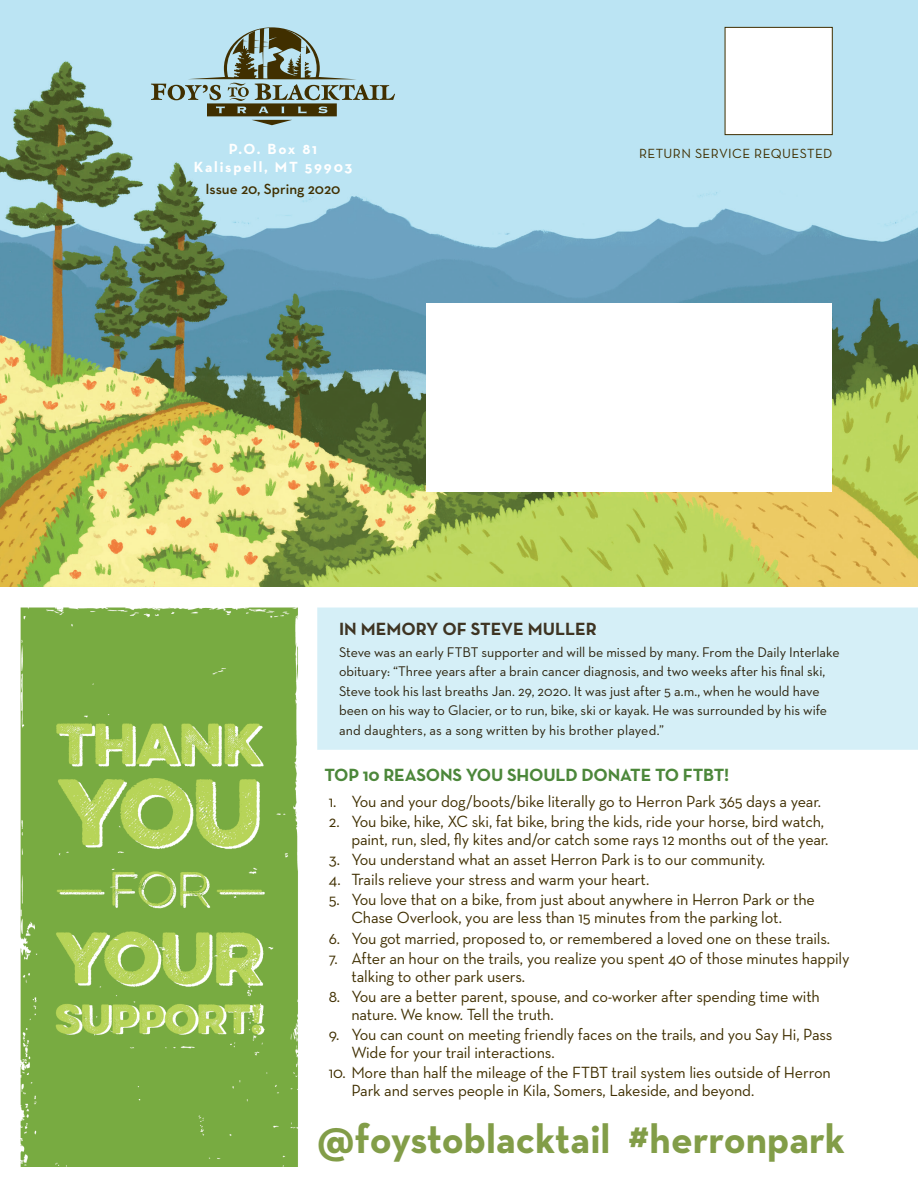
<style>
.page{position:relative;width:918px;height:1188px;background:#fff}
.page>*{position:absolute;margin:0;border:0;box-sizing:border-box;transform-origin:0 0}
.bodycopy{font:700 41.25px "Neutra Text";color:#829d48}
.t1{font:700 18px "Neutra Text";letter-spacing:-.01em;color:#4c873a}
.t2{font:700 18px "Neutra Text";color:#3e3423}
.t3{font:16.5px/18px "Neutra Text";letter-spacing:-.01em;color:#402f00}
.t4{font:700 15px "Neutra Text";letter-spacing:.12em;color:#fff}
.captions{font:600 15px "Neutra Text";color:#402f00}
.bodycopy-2{font:14.25px/19.5px "Neutra Text";color:#2c230e}
.t5{font:13.5px "Neutra Text";letter-spacing:.03em;color:#402f00}
</style>
<div class="page">
<img style="left:0;top:0;width:918px;height:587px">
<div style="left:427px;top:303px;width:405px;height:189px;background:#fff"></div>
<div style="left:317px;top:608px;width:601px;height:142px;background:#d5eff7"></div>
<div style="left:725px;top:27px;width:108px;height:108px;background:#fff;border:1px solid #402f00"></div>
<svg style="left:151px;top:27px;width:244px;height:98px;background:#9eb9ba"></svg>
<img style="left:20px;top:607px;width:278px;height:560px">
<p class="t4" style="left:229px;top:139px;width:90px">P.O. Box 81</p>
<p class="t4" style="left:194px;top:157px;width:160px">Kalispell, MT 59903</p>
<p class="captions" style="left:206px;top:179px;width:136px">Issue 20, Spring 2020</p>
<p class="t5" style="left:639px;top:145px;width:195px">RETURN SERVICE REQUESTED</p>
<p class="t2" style="left:339px;top:618px;width:260px">IN MEMORY OF STEVE MULLER</p>
<p class="bodycopy-2" style="left:339px;top:642px;width:502px">Steve was an early FTBT supporter and will be missed by many. From the Daily Interlake obituary: “Three years after a brain cancer diagnosis, and two weeks after his final ski, Steve took his last breaths Jan. 29, 2020. It was just after 5 a.m., when he would have been on his way to Glacier, or to run, bike, ski or kayak. He was surrounded by his wife and daughters, as a song written by his brother played.”</p>
<p class="t1" style="left:324px;top:763px;width:406px">TOP 10 REASONS YOU SHOULD DONATE TO FTBT!</p>
<p class="t3" style="left:329px;top:792px;width:494px">1. You and your dog/boots/bike literally go to Herron Park 365 days a year.</p>
<p class="t3" style="left:329px;top:812px;width:501px;text-align:right">2. You bike, hike, XC ski, fat bike, bring the kids, ride your horse, bird watch, paint, run, sled, fly kites and/or catch some rays 12 months out of the year.</p>
<p class="t3" style="left:329px;top:850px;width:438px">3. You understand what an asset Herron Park is to our community.</p>
<p class="t3" style="left:329px;top:870px;width:322px">4. Trails relieve your stress and warm your heart.</p>
<p class="t3" style="left:351px;top:891px;width:465px;text-indent:-22px">5. You love that on a bike, from just about anywhere in Herron Park or the<br>Chase Overlook, you are less than 15 minutes from the parking lot.</p>
<p class="t3" style="left:329px;top:929px;width:503px">6. You got married, proposed to, or remembered a loved one on these trails.</p>
<p class="t3" style="left:351px;top:949px;width:500px;text-indent:-22px">7. After an hour on the trails, you realize you spent 40 of those minutes happily talking to other park users.</p>
<p class="t3" style="left:351px;top:987px;width:470px;text-indent:-22px">8. You are a better parent, spouse, and co-worker after spending time with nature. We know. Tell the truth.</p>
<p class="t3" style="left:351px;top:1025px;width:483px;text-indent:-22px">9. You can count on meeting friendly faces on the trails, and you Say Hi, Pass<br>Wide for your trail interactions.</p>
<p class="t3" style="left:351px;top:1063px;width:481px;text-indent:-22px">10. More than half the mileage of the FTBT trail system lies outside of Herron<br>Park and serves people in Kila, Somers, Lakeside, and beyond.</p>
<p class="bodycopy" style="left:317px;top:1113px;width:529px">@foystoblacktail #herronpark</p>
</div>
